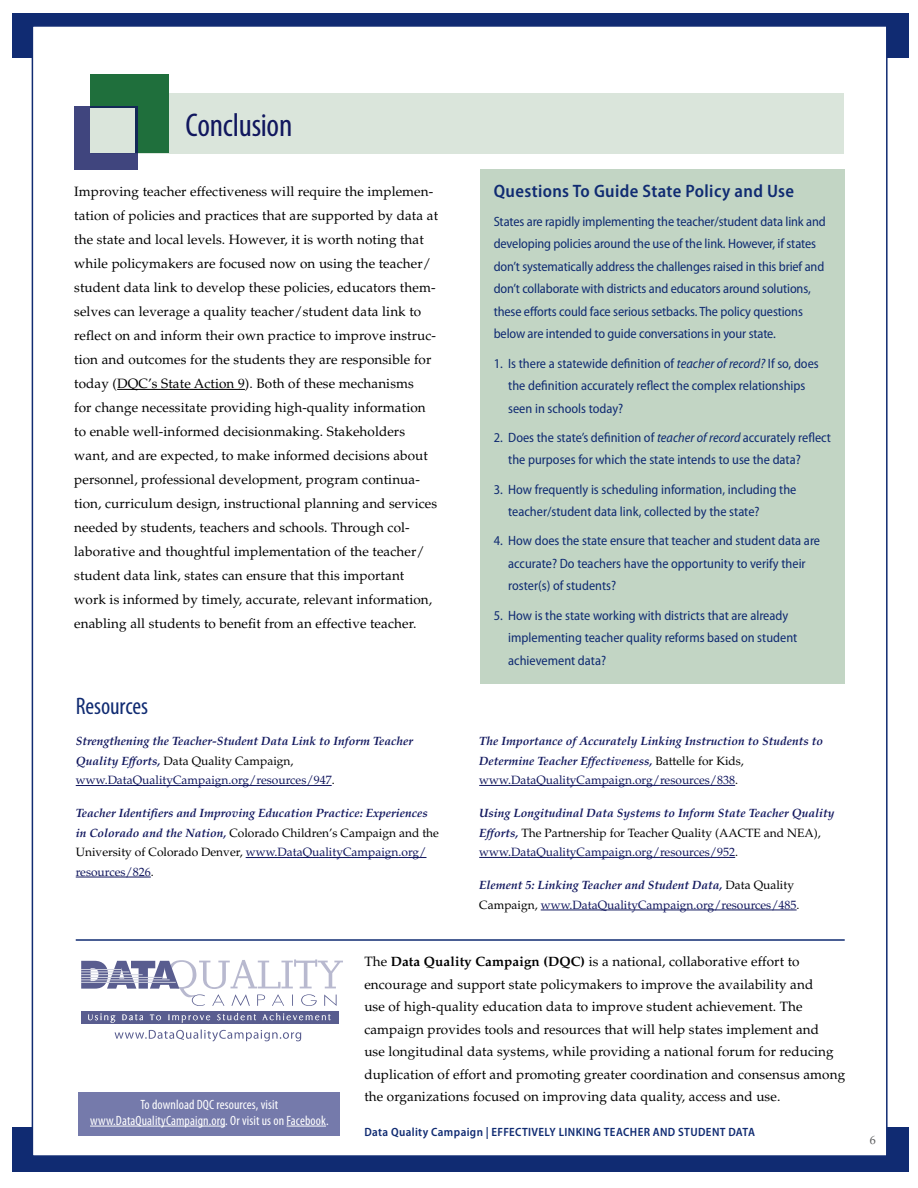
<style>
.page{position:relative;width:918px;height:1188px;background:#fff}
.page>*{position:absolute;margin:0;border:0;box-sizing:border-box;transform-origin:0 0}
.t1{font:condensed 33px "Myriad Pro";letter-spacing:-.01em;color:#11175e}
.t2{font:condensed 24px "Myriad Pro";letter-spacing:-.005em;color:#102b72}
.t3{font:600 semi-condensed 18px "Myriad Pro";letter-spacing:.02em;color:#102b72}
.t4{font:13.5px/24px "Palatino LT Std";letter-spacing:.01em;color:#000}
.t5{font:semi-condensed 13.5px/22.5px "Myriad Pro";letter-spacing:-.005em;color:#102b72}
.t6{font:condensed 13.5px/16.2px "Myriad Pro";letter-spacing:.01em;color:#fff;text-align:center}
.t7{font:italic 700 12px/19.5px "Palatino LT Std";color:#11175e}
.t8{font:12px/19.5px "Palatino LT Std";color:#11175e}
.t9{font:600 semi-condensed 12px "Myriad Pro";letter-spacing:.03em;color:#102b72}
.t10{font:12px "Palatino LT Std";color:#58595b}
.s1{font-weight:400;font-style:normal;color:#000}
.s2{font-weight:400;font-style:normal}
.s3{font-style:italic}
.s4{font-weight:700;font-style:italic}
.s5{color:#000}
.s6{font-weight:700}
</style>
<div class="page">
<div style="left:12px;top:13px;width:897px;height:45px;background:#102b72"></div>
<div style="left:12px;top:1127px;width:897px;height:45px;background:#102b72"></div>
<div style="left:32px;top:25px;width:856px;height:1132px;background:#fff;border:2px solid #102b72"></div>
<hr style="left:117px;top:389px;width:128px;height:1px;background:#000">
<hr style="left:76px;top:785px;width:256px;height:1px;background:#11175e">
<hr style="left:246px;top:857px;width:181px;height:1px;background:#11175e">
<hr style="left:76px;top:877px;width:75px;height:1px;background:#11175e">
<svg style="left:115px;top:1030px;width:186px;height:12px"></svg>
<svg style="left:81px;top:959px;width:262px;height:47px"></svg>
<div style="left:81px;top:1011px;width:257px;height:13px;background:#595d8f"></div>
<svg style="left:88px;top:1013px;width:243px;height:10px"></svg>
<hr style="left:76px;top:939px;width:769px;height:2px;background:#102b72">
<div style="left:91px;top:93px;width:753px;height:61px;background:#dae5db"></div>
<div style="left:90px;top:74px;width:79px;height:79px;background:#1f6f3c"></div>
<svg style="left:74px;top:106px;width:64px;height:64px;background:#3a4179"></svg>
<div style="left:90px;top:108px;width:45px;height:45px;background:#dae5db"></div>
<div style="left:480px;top:170px;width:365px;height:514px;background:#c2d5c4"></div>
<hr style="left:479px;top:785px;width:256px;height:1px;background:#11175e">
<hr style="left:479px;top:857px;width:256px;height:1px;background:#11175e">
<hr style="left:541px;top:910px;width:256px;height:1px;background:#11175e">
<div style="left:79px;top:1092px;width:261px;height:44px;background:#757aab"></div>
<hr style="left:90px;top:1126px;width:135px;height:1px;background:#fff">
<hr style="left:287px;top:1126px;width:39px;height:1px;background:#fff">
<h1 class="t1" style="left:186px;top:105px;width:108px">Conclusion</h1>
<p class="t4" style="left:74px;top:180px;width:365px">Improving teacher effectiveness will require the implemen&shy;tation of policies and practices that are supported by data at the state and local levels. However, it is worth noting that while policymakers are focused now on using the teacher/ student data link to develop these policies, educators them&shy;selves can leverage a quality teacher/student data link to reflect on and inform their own practice to improve instruc&shy;tion and outcomes for the students they are responsible for today (DQC’s State Action 9). Both of these mechanisms<br>for change necessitate providing high-quality information to enable well-informed decisionmaking. Stakeholders want, and are expected, to make informed decisions about personnel, professional development, program continua&shy;tion, curriculum design, instructional planning and services needed by students, teachers and schools. Through col&shy;laborative and thoughtful implementation of the teacher/ student data link, states can ensure that this important work is informed by timely, accurate, relevant information, enabling all students to benefit from an effective teacher.</p>
<h2 class="t2" style="left:76px;top:691px;width:74px">Resources</h2>
<p class="t7" style="left:76px;top:732px;width:339px">Strengthening the Teacher-Student Data Link to Inform Teacher<br>Quality Efforts, <span class="s1">Data Quality Campaign, </span><span class="s2">www.DataQualityCampaign.org/resources/947</span><span class="s1">.</span></p>
<p class="t7" style="left:76px;top:804px;width:365px">Teacher Identifiers and Improving Education Practice: Experiences in Colorado and the Nation, <span class="s1">Colorado Children’s Campaign and the University of Colorado Denver,</span> <span class="s2">www.DataQualityCampaign.org/ resources/826</span><span class="s1">.</span></p>
<h3 class="t3" style="left:494px;top:181px;width:302px">Questions To Guide State Policy and Use</h3>
<p class="t5" style="left:494px;top:210px;width:334px">States are rapidly implementing the teacher/student data link and developing policies around the use of the link. However, if states don’t systematically address the challenges raised in this brief and don’t collaborate with districts and educators around solutions, these efforts could face serious setbacks. The policy questions below are intended to guide conversations in your state.</p>
<p class="t5" style="left:508px;top:352px;width:312px;text-indent:-14px">1. Is there a statewide definition of <span class="s3">teacher of record?</span> If so, does the definition accurately reflect the complex relationships seen in schools today?</p>
<p class="t5" style="left:508px;top:426px;width:324px;text-indent:-14px">2. Does the state’s definition of <span class="s3">teacher of record</span> accurately reflect the purposes for which the state intends to use the data?</p>
<p class="t5" style="left:508px;top:478px;width:290px;text-indent:-14px">3. How frequently is scheduling information, including the teacher/student data link, collected by the state?</p>
<p class="t5" style="left:508px;top:530px;width:313px;text-indent:-14px">4. How does the state ensure that teacher and student data are accurate? Do teachers have the opportunity to verify their roster(s) of students?</p>
<p class="t5" style="left:508px;top:604px;width:291px;text-indent:-14px">5. How is the state working with districts that are already implementing teacher quality reforms based on student achievement data?</p>
<p class="t7" style="left:479px;top:732px;width:346px">The Importance of Accurately Linking Instruction to Students to<br>Determine Teacher Effectiveness, <span class="s1">Battelle for Kids, </span><span class="s2">www.DataQualityCampaign.org/resources/838</span><span class="s1">.</span></p>
<p class="t7" style="left:479px;top:804px;width:357px">Using Longitudinal Data Systems to Inform State Teacher Quality<br>Efforts, <span class="s1">The Partnership for Teacher Quality (AACTE and NEA), </span><span class="s2">www.DataQualityCampaign.org/resources/952</span><span class="s1">.</span></p>
<p class="t8" style="left:479px;top:876px;width:322px"><span class="s4">Element 5: Linking Teacher and Student Data,</span> <span class="s5">Data Quality<br>Campaign,</span> www.DataQualityCampaign.org/resources/485<span class="s5">.</span></p>
<p class="t6" style="left:90px;top:1096px;width:240px">To download DQC resources, visit www.DataQualityCampaign.org. Or visit us on Facebook.</p>
<p class="t4" style="left:364px;top:951px;width:482px;line-height:22.5px">The <span class="s6">Data Quality Campaign (DQC)</span> is a national, collaborative effort to encourage and support state policymakers to improve the availability and<br>use of high-quality education data to improve student achievement. The campaign provides tools and resources that will help states implement and<br>use longitudinal data systems, while providing a national forum for reducing duplication of effort and promoting greater coordination and consensus among the organizations focused on improving data quality, access and use.</p>
<p class="t9" style="left:364px;top:1125px;width:392px">Data Quality Campaign | effectively linking teacher and student data</p>
<p class="t10" style="left:870px;top:1132px;width:7px">6</p>
</div>
